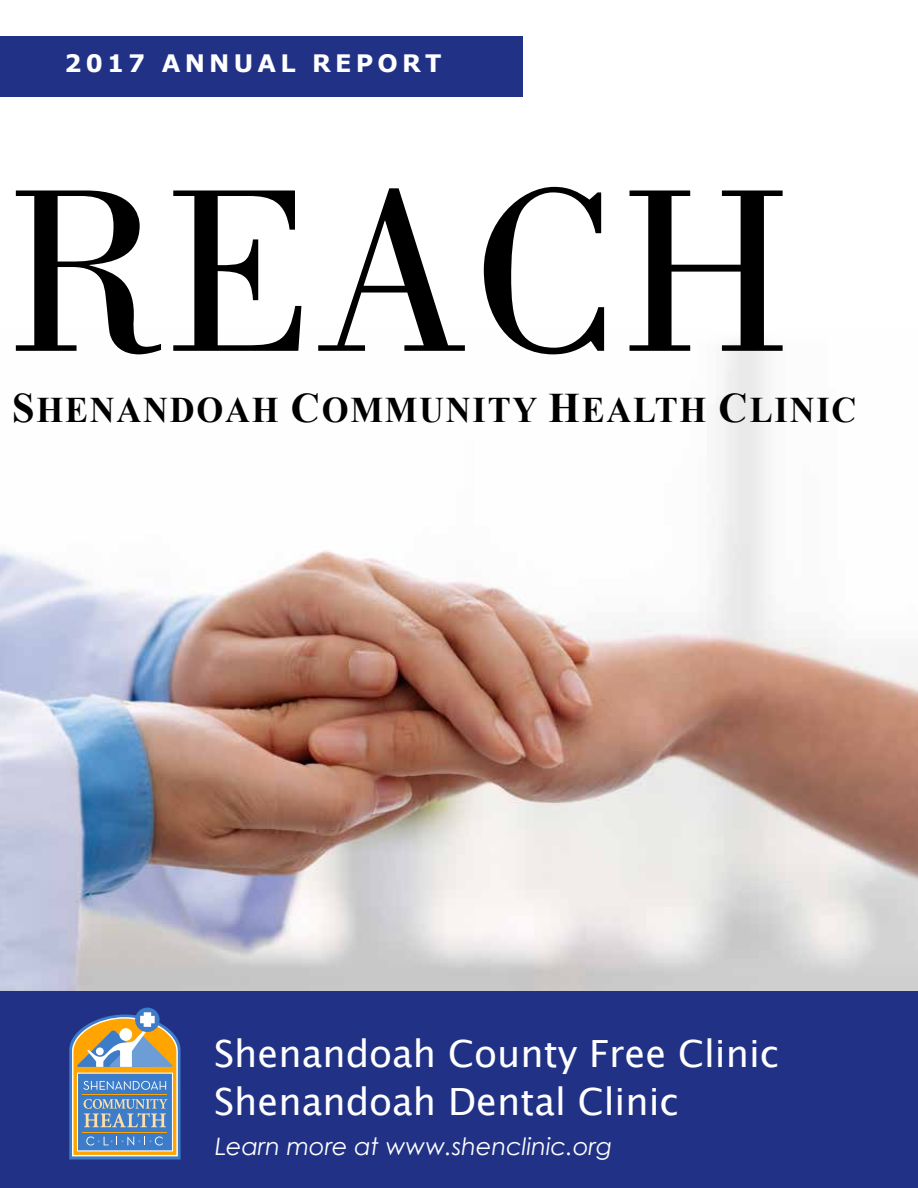
<style>
.page{position:relative;width:918px;height:1188px;background:#fff}
.page>*{position:absolute;margin:0;border:0;box-sizing:border-box;transform-origin:0 0}
.t1{font:240px "Bodoni";color:#000}
.t2{font:37.5px/48px "Lucida Grande";color:#fff}
.t3{font:700 36px "Times New Roman";letter-spacing:.05em;color:#000;scale:.96 1}
.t4{font:italic 24px "Century Gothic";color:#fff}
.t5{font:700 24px "Verdana";letter-spacing:.175em;color:#fff}
.s1{font-size:42px}
</style>
<div class="page">
<img style="left:0;top:342px;width:918px;height:649px">
<div style="left:0;top:991px;width:918px;height:197px;background:#213286"></div>
<div style="left:0;top:36px;width:523px;height:61px;background:#213286"></div>
<div style="left:135px;top:1008px;width:25px;height:24px;background:#3d7cc9;border-radius:50%"></div>
<svg style="left:69px;top:1012px;width:112px;height:148px;background:#8a98a2"></svg>
<p class="t5" style="left:64px;top:47px;width:379px">2017 ANNUAL REPORT</p>
<h1 class="t1" style="left:6px;top:138px;width:788px">REACH</h1>
<p class="t3" style="left:12px;top:385px;width:881px"><span class="s1">S</span>HENANDOAH <span class="s1">C</span>OMMUNITY <span class="s1">H</span>EALTH <span class="s1">C</span>LINIC</p>
<p class="t2" style="left:214px;top:1030px;width:567px">Shenandoah County Free Clinic<br>Shenandoah Dental Clinic</p>
<p class="t4" style="left:215px;top:1131px;width:398px">Learn more at www.shenclinic.org</p>
</div>
